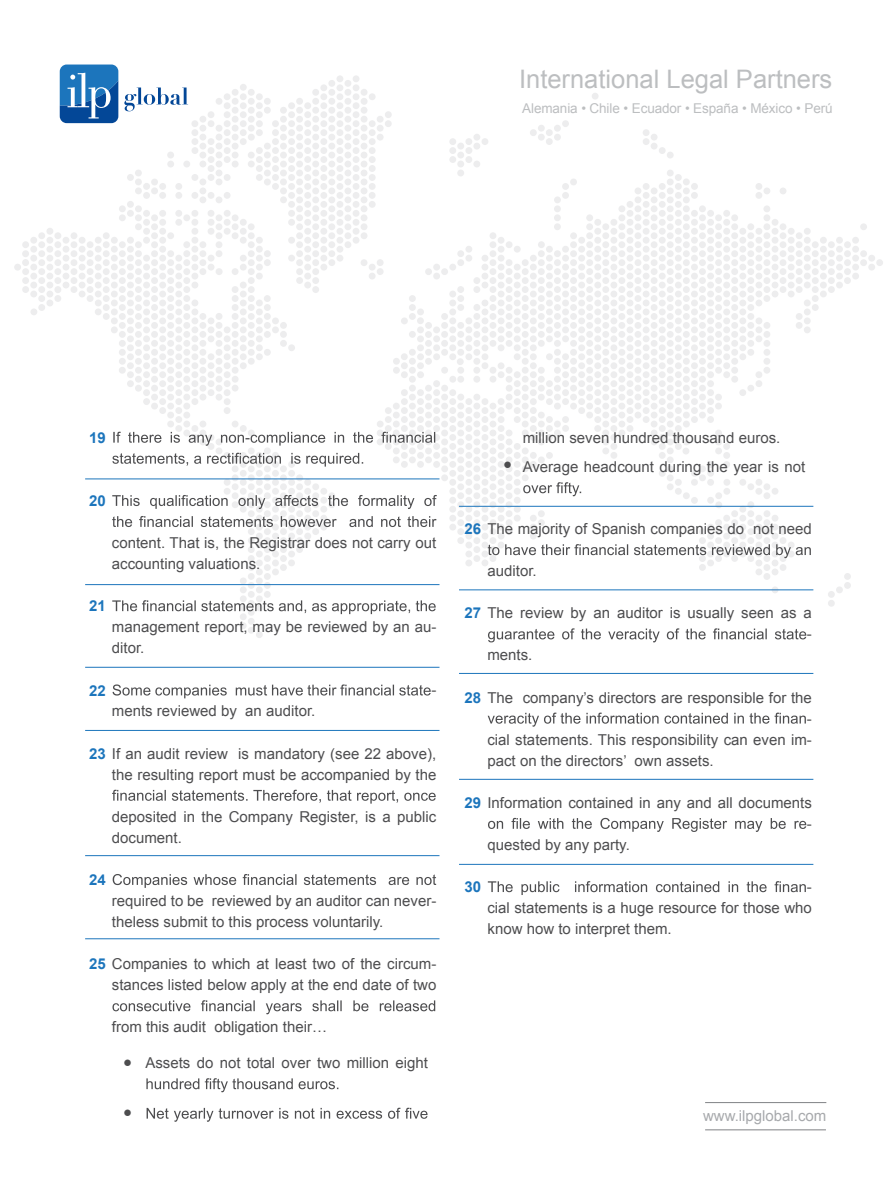
<style>
.page{position:relative;width:893px;height:1188px;background:#fff}
.page>*{position:absolute;margin:0;border:0;box-sizing:border-box;transform-origin:0 0}
.t1{font:25.5px "Arial";color:#bcbec0}
.t2{font:15px/21px "Arial";color:#4d4d4f}
.t3{font:15px "Arial";color:#a7a9ac}
.t4{font:700 15px "Arial";color:#1c75bc}
.t5{font:13.5px "Arial";letter-spacing:-.01em;color:#bcbec0}
.s1{font-weight:700;color:#1c75bc}
</style>
<div class="page">
<svg style="left:14px;top:75px;width:869px;height:563px"></svg>
<svg style="left:124px;top:88px;width:64px;height:23px"></svg>
<svg style="left:60px;top:65px;width:58px;height:58px;background:#3579b8"></svg>
<svg style="left:113px;top:432px;width:322px;height:14px"></svg>
<svg style="left:112px;top:453px;width:251px;height:14px"></svg>
<svg style="left:112px;top:495px;width:325px;height:14px"></svg>
<svg style="left:112px;top:516px;width:325px;height:11px"></svg>
<svg style="left:112px;top:600px;width:324px;height:14px"></svg>
<svg style="left:113px;top:684px;width:318px;height:14px"></svg>
<svg style="left:112px;top:790px;width:324px;height:14px"></svg>
<svg style="left:113px;top:874px;width:323px;height:14px"></svg>
<svg style="left:112px;top:1000px;width:323px;height:14px"></svg>
<svg style="left:488px;top:544px;width:323px;height:14px"></svg>
<svg style="left:488px;top:628px;width:318px;height:14px"></svg>
<svg style="left:488px;top:713px;width:318px;height:14px"></svg>
<svg style="left:488px;top:818px;width:318px;height:14px"></svg>
<svg style="left:488px;top:881px;width:318px;height:14px"></svg>
<hr style="left:85px;top:479px;width:354px;height:1px;background:#1c75bc">
<hr style="left:85px;top:584px;width:354px;height:1px;background:#1c75bc">
<hr style="left:85px;top:667px;width:354px;height:1px;background:#1c75bc">
<hr style="left:459px;top:589px;width:354px;height:1px;background:#1c75bc">
<hr style="left:459px;top:506px;width:354px;height:1px;background:#1c75bc">
<hr style="left:459px;top:673px;width:354px;height:1px;background:#1c75bc">
<hr style="left:459px;top:779px;width:354px;height:1px;background:#1c75bc">
<hr style="left:459px;top:864px;width:354px;height:1px;background:#1c75bc">
<hr style="left:85px;top:730px;width:354px;height:1px;background:#1c75bc">
<hr style="left:85px;top:855px;width:354px;height:1px;background:#1c75bc">
<hr style="left:85px;top:938px;width:354px;height:1px;background:#1c75bc">
<svg style="left:146px;top:1078px;width:192px;height:14px"></svg>
<svg style="left:147px;top:1108px;width:281px;height:14px"></svg>
<svg style="left:523px;top:482px;width:58px;height:14px"></svg>
<hr style="left:705px;top:1102px;width:121px;height:1px;background:#808285">
<hr style="left:705px;top:1130px;width:121px;height:1px;background:#808285">
<h1 class="t1" style="left:519px;top:62px;width:315px">International Legal Partners</h1>
<p class="t5" style="left:522px;top:99px;width:312px">Alemania • Chile • Ecuador • España • México • Perú</p>
<p class="t4" style="left:89px;top:427px;width:18px">19</p>
<p class="t4" style="left:89px;top:491px;width:18px">20</p>
<p class="t2" style="left:112px;top:532px;width:326px">content. That is, the Registrar does not carry out accounting valuations.</p>
<p class="t4" style="left:89px;top:596px;width:18px">21</p>
<p class="t2" style="left:112px;top:617px;width:326px">management report, may be reviewed by an au&shy;ditor.</p>
<p class="t2" style="left:431px;top:680px;width:6px">-</p>
<p class="t2" style="left:112px;top:701px;width:205px">ments reviewed by an auditor.</p>
<p class="t2" style="left:89px;top:743px;width:349px;text-align:right"><span class="s1">23</span> If an audit review is mandatory (see 22 above), the resulting report must be accompanied by the</p>
<p class="t2" style="left:112px;top:806px;width:326px">deposited in the Company Register, is a public document.</p>
<p class="t4" style="left:89px;top:680px;width:18px">22</p>
<p class="t4" style="left:89px;top:870px;width:18px">24</p>
<p class="t2" style="left:112px;top:890px;width:326px">required to be reviewed by an auditor can never&shy;theless submit to this process voluntarily.</p>
<p class="t2" style="left:89px;top:954px;width:349px;text-align:right"><span class="s1">25</span> Companies to which at least two of the circum&shy;stances listed below apply at the end date of two</p>
<p class="t2" style="left:112px;top:1017px;width:217px">from this audit obligation their…</p>
<p class="t2" style="left:123px;top:1053px;width:306px">● Assets do not total over two million eight</p>
<p class="t2" style="left:123px;top:1102px;width:11px">●</p>
<p class="t2" style="left:503px;top:453px;width:11px">●</p>
<p class="t2" style="left:523px;top:423px;width:284px;line-height:29.5px">million seven hundred thousand euros.<br>Average headcount during the year is not</p>
<p class="t2" style="left:465px;top:518px;width:349px"><span class="s1">26</span> The majority of Spanish companies do not need</p>
<p class="t2" style="left:487px;top:560px;width:51px">auditor.</p>
<p class="t2" style="left:465px;top:603px;width:349px"><span class="s1">27</span> The review by an auditor is usually seen as a</p>
<p class="t2" style="left:807px;top:624px;width:6px">-</p>
<p class="t2" style="left:487px;top:645px;width:47px">ments.</p>
<p class="t2" style="left:465px;top:687px;width:349px"><span class="s1">28</span> The company’s directors are responsible for the</p>
<p class="t2" style="left:807px;top:708px;width:6px">-</p>
<p class="t2" style="left:487px;top:729px;width:326px">cial statements. This responsibility can even im-</p>
<p class="t2" style="left:487px;top:750px;width:228px">pact on the directors’ own assets.</p>
<p class="t2" style="left:465px;top:792px;width:349px"><span class="s1">29</span> Information contained in any and all documents</p>
<p class="t2" style="left:807px;top:813px;width:6px">-</p>
<p class="t2" style="left:487px;top:834px;width:144px">quested by any party.</p>
<p class="t2" style="left:487px;top:876px;width:326px;text-align:justify;text-indent:319px">- cial statements is a huge resource for those who know how to interpret them.</p>
<p class="t4" style="left:465px;top:877px;width:18px">30</p>
<p class="t3" style="left:703px;top:1106px;width:125px">www.ilpglobal.com</p>
</div>
